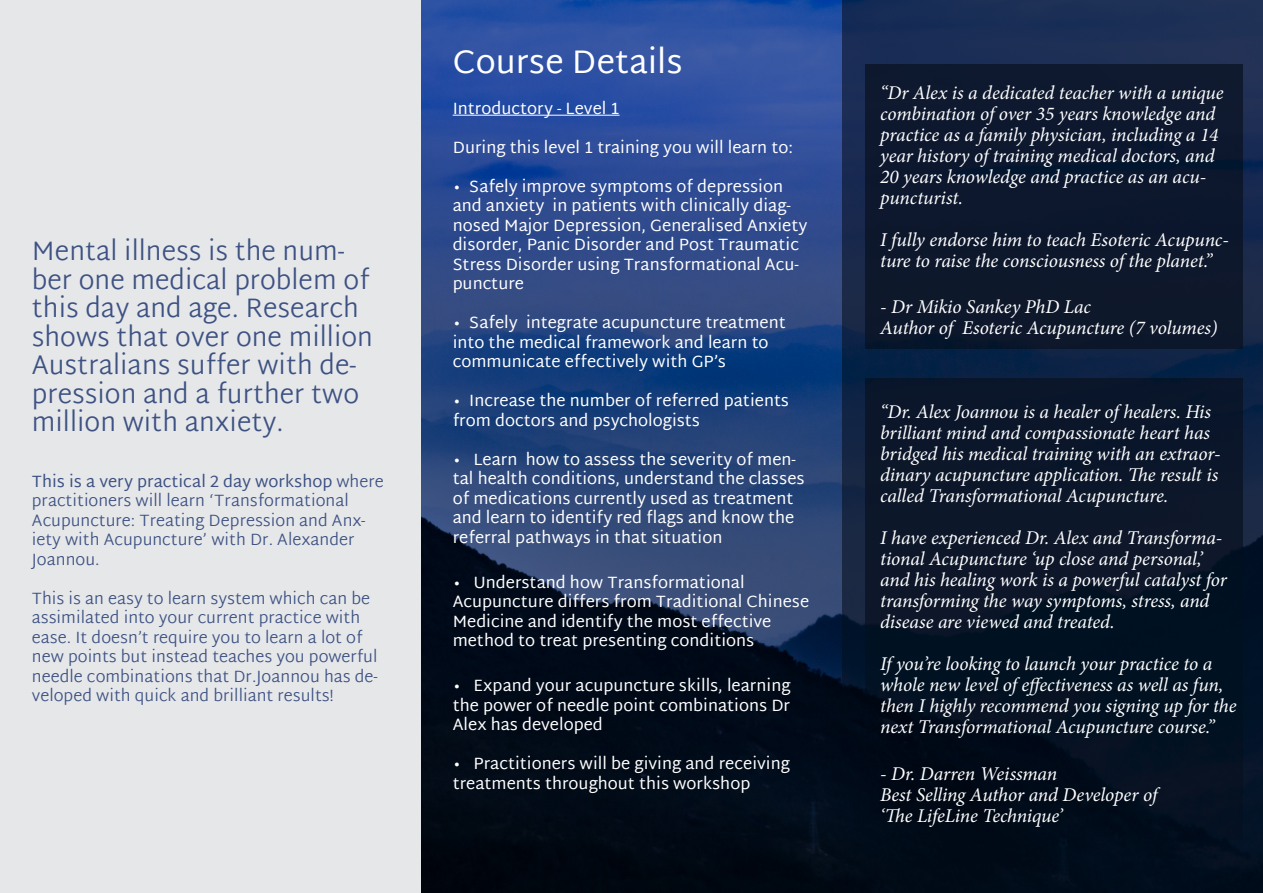
<style>
.page{position:relative;width:1263px;height:893px;background:#fff}
.page>*{position:absolute;margin:0;border:0;box-sizing:border-box;transform-origin:0 0}
.Cover_Title{font:33px "Martel Sans";color:#fff}
.Cover_Title-2{font:300 27px/28.5px "Martel Sans";color:#3d5283}
.Cover_Title-3{font:italic 19.5px/21px "Minion Pro";letter-spacing:-.01em;color:#fff}
.Cover_Title-4{font:16.5px/19.5px "Martel Sans";color:#fff}
.Cover_Title-5{font:300 16.5px/19.5px "Martel Sans";color:#3d5283}
.White_body_text{font:16.5px/19.5px "Martel Sans";color:#fff}
.s1{font-weight:400}
</style>
<div class="page">
<div style="left:0;top:0;width:421px;height:893px;background:#e6e7e9"></div>
<img style="left:421px;top:0;width:421px;height:893px">
<hr style="left:453px;top:115px;width:167px;height:1px;background:#fff">
<svg style="left:842px;top:0;width:421px;height:893px;background:#0e1f3c"></svg>
<div style="left:865px;top:64px;width:378px;height:285px;background:#0d182d"></div>
<div style="left:865px;top:378px;width:378px;height:462px;background:#091120"></div>
<p class="Cover_Title-2" style="left:32px;top:238px;width:343px">Mental illness is the num&shy;ber one medical problem of this day and age. Research shows that over one million<br>Australians suffer with de&shy;pression and a further two million with anxiety.</p>
<p class="Cover_Title-5" style="left:32px;top:472px;width:353px"><span class="s1">This is a very practical 2 day workshop</span> where practitioners will learn ‘Transformational Acupuncture: Treating Depression and Anx&shy;iety with Acupuncture’ with Dr. Alexander Joannou.</p>
<p class="Cover_Title-5" style="left:32px;top:589px;width:347px">This is an easy to learn system which can be assimilated into your current practice with ease. It doesn’t require you to learn a lot of new points but instead teaches you powerful needle combinations that Dr.Joannou has de&shy;veloped with quick and brilliant results!</p>
<p class="Cover_Title" style="left:453px;top:42px;width:231px">Course Details</p>
<p class="Cover_Title-4" style="left:453px;top:98px;width:168px">Introductory - Level 1</p>
<p class="Cover_Title-4" style="left:453px;top:137px;width:342px">During this level 1 training you will learn to:</p>
<p class="Cover_Title-4" style="left:453px;top:176px;width:356px">• Safely improve symptoms of depression and anxiety in patients with clinically diag&shy;nosed Major Depression, Generalised Anxiety disorder, Panic Disorder and Post Traumatic Stress Disorder using Transformational Acu&shy;puncture</p>
<p class="Cover_Title-4" style="left:453px;top:313px;width:335px">• Safely integrate acupuncture treatment into the medical framework and learn to communicate effectively with GP’s</p>
<p class="Cover_Title-4" style="left:453px;top:391px;width:338px">• Increase the number of referred patients from doctors and psychologists</p>
<p class="Cover_Title-4" style="left:453px;top:449px;width:353px">• Learn how to assess the severity of men&shy;tal health conditions, understand the classes of medications currently used as treatment and learn to identify red flags and know the referral pathways in that situation</p>
<p class="White_body_text" style="left:453px;top:572px;width:358px">• Understand how Transformational Acupuncture differs from Traditional Chinese Medicine and identify the most effective method to treat presenting conditions</p>
<p class="White_body_text" style="left:453px;top:676px;width:339px;text-align:justify">• Expand your acupuncture skills, learning the power of needle point combinations Dr Alex has developed</p>
<p class="Cover_Title-4" style="left:453px;top:754px;width:339px">• Practitioners will be giving and receiving treatments throughout this workshop</p>
<p class="Cover_Title-3" style="left:880px;top:82px;width:345px">“Dr Alex is a dedicated teacher with a unique combination of over 35 years knowledge and practice as a family physician, including a 14 year history of training medical doctors, and 20 years knowledge and practice as an acu&shy;puncturist.</p>
<p class="Cover_Title-3" style="left:880px;top:229px;width:350px">I fully endorse him to teach Esoteric Acupunc&shy;ture to raise the consciousness of the planet.”</p>
<p class="Cover_Title-3" style="left:880px;top:296px;width:212px">- Dr Mikio Sankey PhD Lac</p>
<p class="Cover_Title-3" style="left:880px;top:317px;width:339px">Author of Esoteric Acupuncture (7 volumes)</p>
<p class="Cover_Title-3" style="left:880px;top:401px;width:342px">“Dr. Alex Joannou is a healer of healers. His brilliant mind and compassionate heart has bridged his medical training with an extraor&shy;dinary acupuncture application. The result is called Transformational Acupuncture.</p>
<p class="Cover_Title-3" style="left:880px;top:527px;width:348px">I have experienced Dr. Alex and Transforma&shy;tional Acupuncture ‘up close and personal,’ and his healing work is a powerful catalyst for transforming the way symptoms, stress, and disease are viewed and treated.</p>
<p class="Cover_Title-3" style="left:880px;top:653px;width:358px">If you’re looking to launch your practice to a whole new level of effectiveness as well as fun, then I highly recommend you signing up for the next Transformational Acupuncture course.”</p>
<p class="Cover_Title-3" style="left:880px;top:763px;width:179px">- Dr. Darren Weissman</p>
<p class="Cover_Title-3" style="left:880px;top:784px;width:279px">Best Selling Author and Developer of</p>
<p class="Cover_Title-3" style="left:880px;top:805px;width:184px">‘The LifeLine Technique’</p>
</div>
